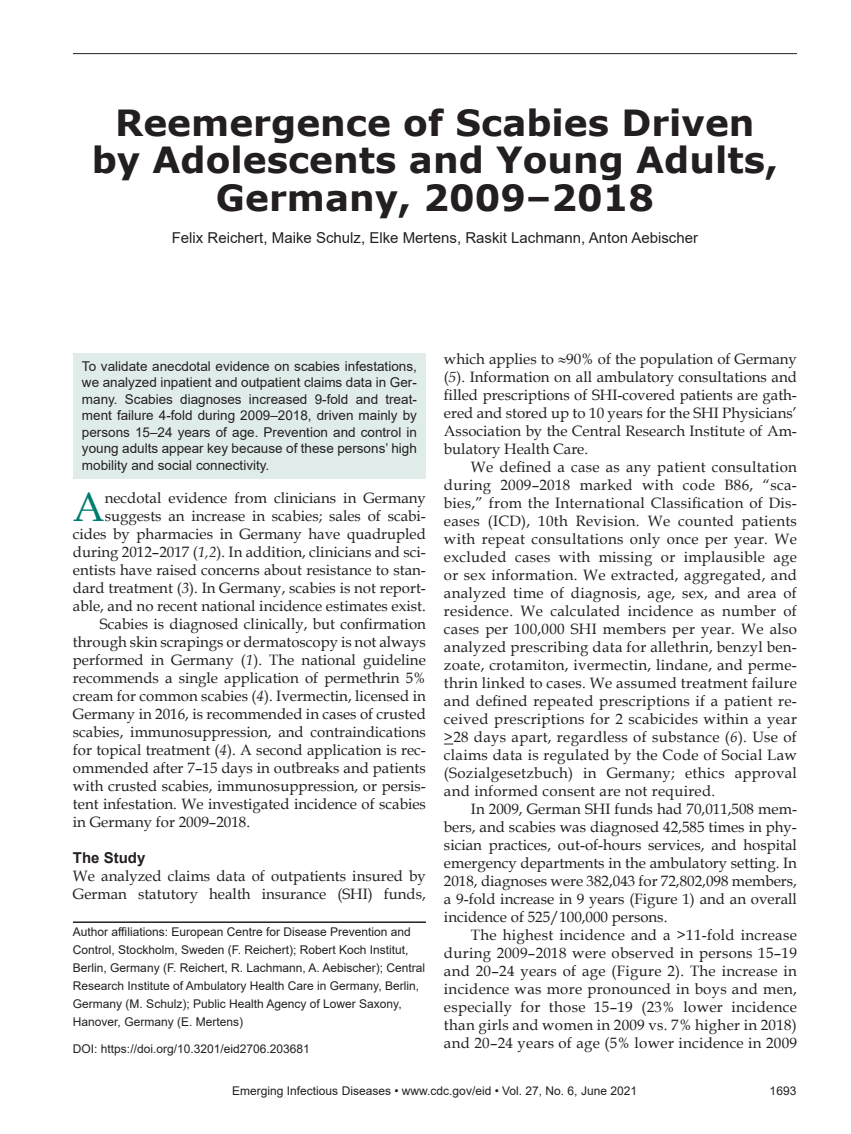
<style>
.page{position:relative;width:851px;height:1134px;background:#fff}
.page>*{position:absolute;margin:0;border:0;box-sizing:border-box;transform-origin:0 0}
.t1{font:40.8px "Book Antiqua";color:#007d70}
.t2{font:700 36px/37.5px "Verdana";color:#231f20;text-align:center}
.t3{font:15px/18px "Book Antiqua";color:#231f20;text-align:justify}
.t4{font:15px "Arial";color:#231f20}
.t5{font:700 15px "Arial";color:#231f20}
.t6{font:13.5px/16.5px "Arial";color:#231f20;text-align:justify}
.t7{font:12px/18px "Arial";color:#231f20}
.s1{font-style:italic}
</style>
<div class="page">
<hr style="left:73px;top:53px;width:723px;height:1px;background:#231f20">
<hr style="left:73px;top:921px;width:353px;height:2px;background:#231f20">
<div style="left:73px;top:353px;width:353px;height:125px;background:#e0ecea"></div>
<h2 class="t2" style="left:92px;top:103px;width:688px">Reemergence of Scabies Driven by Adolescents and Young Adults,<br>Germany, 2009–2018</h2>
<p class="t4" style="left:172px;top:228px;width:528px">Felix Reichert, Maike Schulz, Elke Mertens, Raskit Lachmann, Anton Aebischer</p>
<p class="t6" style="left:82px;top:357px;width:336px">To validate anecdotal evidence on scabies infestations, we analyzed inpatient and outpatient claims data in Ger&shy;many. Scabies diagnoses increased 9-fold and treat&shy;ment failure 4-fold during 2009–2018, driven mainly by persons 15–24 years of age. Prevention and control in young adults appear key because of these persons’ high mobility and social connectivity.</p>
<h1 class="t1" style="left:73px;top:479px;width:33px">A</h1>
<p class="t3" style="left:105px;top:488px;width:323px">necdotal evidence from clinicians in Germany</p>
<p class="t3" style="left:105px;top:506px;width:323px">suggests an increase in scabies; sales of scabi-</p>
<p class="t3" style="left:73px;top:524px;width:354px">cides by pharmacies in Germany have quadrupled</p>
<p class="t3" style="left:73px;top:542px;width:354px">during 2012–2017 (<span class="s1">1,2</span>). In addition, clinicians and sci-</p>
<p class="t3" style="left:73px;top:560px;width:354px">entists have raised concerns about resistance to stan-</p>
<p class="t3" style="left:73px;top:578px;width:354px">dard treatment (<span class="s1">3</span>). In Germany, scabies is not report-</p>
<p class="t3" style="left:73px;top:596px;width:354px">able, and no recent national incidence estimates exist.</p>
<p class="t3" style="left:100px;top:614px;width:327px">Scabies is diagnosed clinically, but confirmation</p>
<p class="t3" style="left:73px;top:632px;width:354px">through skin scrapings or dermatoscopy is not always</p>
<p class="t3" style="left:73px;top:650px;width:354px">performed in Germany (<span class="s1">1</span>). The national guideline</p>
<p class="t3" style="left:73px;top:668px;width:354px">recommends a single application of permethrin 5%</p>
<p class="t3" style="left:73px;top:686px;width:354px">cream for common scabies (<span class="s1">4</span>). Ivermectin, licensed in</p>
<p class="t3" style="left:73px;top:704px;width:354px">Germany in 2016, is recommended in cases of crusted</p>
<p class="t3" style="left:73px;top:722px;width:354px">scabies, immunosuppression, and contraindications</p>
<p class="t3" style="left:73px;top:740px;width:354px">for topical treatment (<span class="s1">4</span>). A second application is rec-</p>
<p class="t3" style="left:73px;top:758px;width:354px">ommended after 7–15 days in outbreaks and patients</p>
<p class="t3" style="left:73px;top:776px;width:354px">with crusted scabies, immunosuppression, or persis-</p>
<p class="t3" style="left:73px;top:794px;width:354px">tent infestation. We investigated incidence of scabies</p>
<p class="t3" style="left:73px;top:812px;width:179px">in Germany for 2009–2018.</p>
<p class="t5" style="left:73px;top:847px;width:74px">The Study</p>
<p class="t3" style="left:73px;top:866px;width:354px">We analyzed claims data of outpatients insured by<br>German statutory health insurance (SHI) funds,</p>
<p class="t7" style="left:73px;top:923px;width:354px">Author affi liations: European Centre for Disease Prevention and Control, Stockholm, Sweden (F. Reichert); Robert Koch Institut, Berlin, Germany (F. Reichert, R. Lachmann, A. Aebischer); Central Research Institute of Ambulatory Health Care in Germany, Berlin, Germany (M. Schulz); Public Health Agency of Lower Saxony, Hanover, Germany (E. Mertens)</p>
<p class="t7" style="left:73px;top:1040px;width:238px">DOI: https://doi.org/10.3201/eid2706.203681</p>
<p class="t3" style="left:444px;top:350px;width:354px">which applies to ≈90% of the population of Germany (<span class="s1">5</span>). Information on all ambulatory consultations and filled prescriptions of SHI-covered patients are gath&shy;ered and stored up to 10 years for the SHI Physicians’ Association by the Central Research Institute of Am&shy;bulatory Health Care.</p>
<p class="t3" style="left:444px;top:458px;width:354px;text-indent:27px">We defined a case as any patient consultation during 2009–2018 marked with code B86, “sca&shy;bies,” from the International Classification of Dis&shy;eases (ICD), 10th Revision. We counted patients with repeat consultations only once per year. We excluded cases with missing or implausible age or sex information. We extracted, aggregated, and analyzed time of diagnosis, age, sex, and area of residence. We calculated incidence as number of cases per 100,000 SHI members per year. We also analyzed prescribing data for allethrin, benzyl ben&shy;zoate, crotamiton, ivermectin, lindane, and perme&shy;thrin linked to cases. We assumed treatment failure and defined repeated prescriptions if a patient re&shy;ceived prescriptions for 2 scabicides within a year &gt;28 days apart, regardless of substance (<span class="s1">6</span>). Use of claims data is regulated by the Code of Social Law (Sozialgesetzbuch) in Germany; ethics approval and informed consent are not required.</p>
<p class="t3" style="left:444px;top:800px;width:354px;text-indent:27px">In 2009, German SHI funds had 70,011,508 mem&shy;bers, and scabies was diagnosed 42,585 times in phy&shy;sician practices, out-of-hours services, and hospital emergency departments in the ambulatory setting. In 2018, diagnoses were 382,043 for 72,802,098 members, a 9-fold increase in 9 years (Figure 1) and an overall incidence of 525/100,000 persons.</p>
<p class="t3" style="left:444px;top:926px;width:354px;text-indent:27px">The highest incidence and a &gt;11-fold increase during 2009–2018 were observed in persons 15–19 and 20–24 years of age (Figure 2). The increase in incidence was more pronounced in boys and men, especially for those 15–19 (23% lower incidence than girls and women in 2009 vs. 7% higher in 2018) and 20–24 years of age (5% lower incidence in 2009</p>
<p class="t7" style="left:232px;top:1082px;width:406px">Emerging Infectious Diseases • www.cdc.gov/eid • Vol. 27, No. 6, June 2021</p>
<p class="t7" style="left:769px;top:1082px;width:28px">1693</p>
</div>
